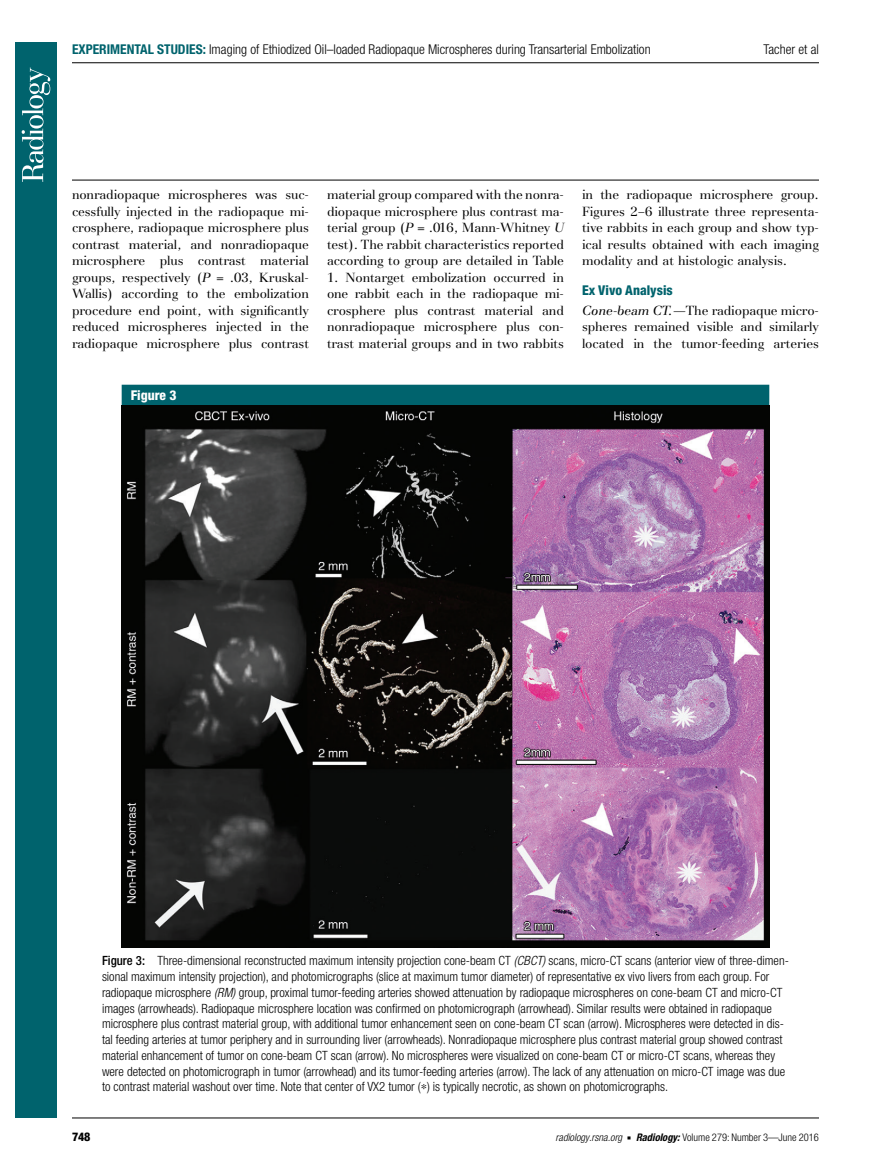
<style>
.page{position:relative;width:891px;height:1175px;background:#fff}
.page>*{position:absolute;margin:0;border:0;box-sizing:border-box;transform-origin:0 0}
.t1{font:300 condensed 13.5px "Helvetica Neue";color:#000}
.t2{font:800 condensed 13.5px "Helvetica Neue";color:#00636d}
.t3{font:800 condensed 13.5px "Helvetica Neue";color:#fff}
.t4{font:13.2px/16.5px "AT Basilia";letter-spacing:-.01em;color:#000;text-align:justify}
.t5{font:300 condensed 12.75px/15.8px "Helvetica Neue";color:#000}
.t6{font:800 condensed 12px "Helvetica Neue";color:#000}
.t7{font:300 condensed 10.5px "Helvetica Neue";color:#000}
.s1{font-weight:700;color:#00636d}
.s2{font-style:italic}
.s3{font-weight:500}
.s4{font-family:"Universal Newswith Comm Pi";font-weight:400;font-stretch:normal;font-size:6px}
.s5{font-weight:700;font-style:italic}
</style>
<div class="page">
<hr style="left:72px;top:180px;width:747px;height:1px;background:#000">
<hr style="left:72px;top:1117px;width:747px;height:1px;background:#000">
<hr style="left:72px;top:62px;width:747px;height:1px;background:#000">
<div style="left:122px;top:385px;width:647px;height:21px;background:#00636d"></div>
<img style="left:122px;top:406px;width:647px;height:541px">
<div style="left:15px;top:42px;width:42px;height:1075px;background:#00636d"></div>
<svg style="left:22px;top:68px;width:28px;height:114px"></svg>
<p class="t1" style="left:72px;top:41px;width:580px"><span class="s1">EXPERIMENTAL STUDIES:</span> Imaging of Ethiodized Oil–loaded Radiopaque Microspheres during Transarterial Embolization</p>
<p class="t1" style="left:764px;top:41px;width:57px">Tacher et al</p>
<p class="t4" style="left:72px;top:187px;width:239px">nonradiopaque microspheres was suc&shy;cessfully injected in the radiopaque mi&shy;crosphere, radiopaque microsphere plus contrast material, and nonradiopaque microsphere plus contrast material groups, respectively (<span class="s2">P</span> = .03, Kruskal-Wallis) according to the embolization procedure end point, with significantly reduced microspheres injected in the radiopaque microsphere plus contrast</p>
<p class="t3" style="left:131px;top:386px;width:47px">Figure 3</p>
<p class="t4" style="left:327px;top:187px;width:239px">material group compared with the nonra&shy;diopaque microsphere plus contrast ma&shy;terial group (<span class="s2">P</span> = .016, Mann-Whitney <span class="s2">U </span>test). The rabbit characteristics reported according to group are detailed in Table</p>
<p class="t4" style="left:327px;top:269px;width:239px">1. Nontarget embolization occurred in one rabbit each in the radiopaque mi&shy;crosphere plus contrast material and nonradiopaque microsphere plus con&shy;trast material groups and in two rabbits</p>
<p class="t4" style="left:582px;top:187px;width:239px">in the radiopaque microsphere group.<br>Figures 2–6 illustrate three representa&shy;tive rabbits in each group and show typ&shy;ical results obtained with each imaging modality and at histologic analysis.</p>
<p class="t2" style="left:582px;top:282px;width:92px">Ex Vivo Analysis</p>
<p class="t4" style="left:582px;top:302px;width:239px"><span class="s2">Cone-beam CT.—</span>The radiopaque micro&shy;spheres remained visible and similarly located in the tumor-feeding arteries</p>
<p class="t5" style="left:102px;top:952px;width:688px"><span class="s3">Figure 3:</span> Three-dimensional reconstructed maximum intensity projection cone-beam CT <span class="s2">(CBCT)</span> scans, micro-CT scans (anterior view of three-dimen&shy;sional maximum intensity projection), and photomicrographs (slice at maximum tumor diameter) of representative ex vivo livers from each group. For radiopaque microsphere <span class="s2">(RM)</span> group, proximal tumor-feeding arteries showed attenuation by radiopaque microspheres on cone-beam CT and micro-CT images (arrowheads). Radiopaque microsphere location was confirmed on photomicrograph (arrowhead). Similar results were obtained in radiopaque microsphere plus contrast material group, with additional tumor enhancement seen on cone-beam CT scan (arrow). Microspheres were detected in dis&shy;tal feeding arteries at tumor periphery and in surrounding liver (arrowheads). Nonradiopaque microsphere plus contrast material group showed contrast material enhancement of tumor on cone-beam CT scan (arrow). No microspheres were visualized on cone-beam CT or micro-CT scans, whereas they were detected on photomicrograph in tumor (arrowhead) and its tumor-feeding arteries (arrow). The lack of any attenuation on micro-CT image was due to contrast material washout over time. Note that center of VX2 tumor (∗) is typically necrotic, as shown on photomicrographs.</p>
<p class="t6" style="left:72px;top:1128px;width:20px">748</p>
<p class="t7" style="left:556px;top:1130px;width:265px"><span class="s2">radiology.rsna.org</span> <span class="s4">n</span> <span class="s5">Radiology:</span> Volume 279: Number 3—June 2016</p>
</div>
